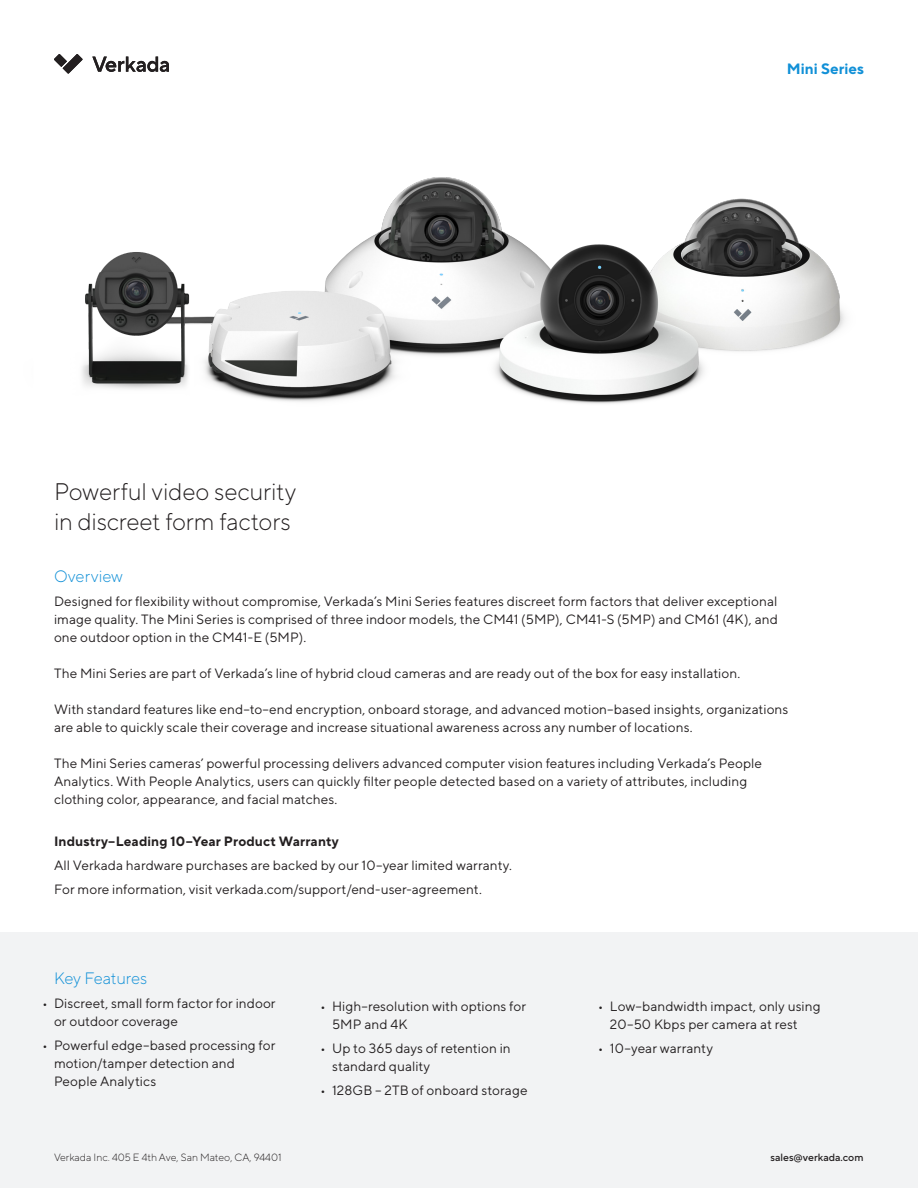
<style>
.page{position:relative;width:918px;height:1188px;background:#fff}
.page>*{position:absolute;margin:0;border:0;box-sizing:border-box;transform-origin:0 0}
.Main_Title{font:300 24px "TT Norms Pro";letter-spacing:-.01em;color:#231f20}
.Paragraph_Style_1{font:300 16.5px "TT Norms Pro";letter-spacing:-.005em;color:#1190d7}
.t1{font:700 15px "TT Norms Pro";letter-spacing:.005em;color:#1190d7}
.Paragraph_Style_2{font:13.5px/18px "TT Norms Pro";letter-spacing:.01em;color:#231f20}
.Paragraph_Style_4{font:700 13.5px "TT Norms Pro";letter-spacing:.01em;color:#231f20}
.t2{font:300 10.5px "TT Norms Pro";color:#231f20}
.t3{font:500 10.5px "TT Norms Pro";color:#231f20}
</style>
<div class="page">
<div style="left:0;top:932px;width:918px;height:256px;background:#f2f3f4"></div>
<img style="left:54px;top:54px;width:791px;height:350px">
<p class="Main_Title" style="left:54px;top:475px;width:244px">Powerful video security</p>
<p class="Main_Title" style="left:54px;top:505px;width:238px">in discreet form factors</p>
<p class="t1" style="left:787px;top:57px;width:79px">Mini Series</p>
<p class="Paragraph_Style_1" style="left:54px;top:564px;width:71px">Overview</p>
<p class="Paragraph_Style_2" style="left:54px;top:591px;width:725px;text-align:justify">Designed for flexibility without compromise, Verkada’s Mini Series features discreet form factors that deliver exceptional image quality. The Mini Series is comprised of three indoor models, the CM41 (5MP), CM41-S (5MP) and CM61 (4K), and one outdoor option in the CM41-E (5MP).</p>
<p class="Paragraph_Style_2" style="left:54px;top:663px;width:688px">The Mini Series are part of Verkada’s line of hybrid cloud cameras and are ready out of the box for easy installation.</p>
<p class="Paragraph_Style_2" style="left:54px;top:699px;width:736px">With standard features like end–to–end encryption, onboard storage, and advanced motion–based insights, organizations are able to quickly scale their coverage and increase situational awareness across any number of locations.</p>
<p class="Paragraph_Style_2" style="left:54px;top:753px;width:710px">The Mini Series cameras’ powerful processing delivers advanced computer vision features including Verkada’s People<br>Analytics. With People Analytics, users can quickly filter people detected based on a variety of attributes, including clothing color, appearance, and facial matches.</p>
<p class="Paragraph_Style_4" style="left:54px;top:831px;width:286px">Industry–Leading 10–Year Product Warranty</p>
<p class="Paragraph_Style_2" style="left:54px;top:855px;width:459px">All Verkada hardware purchases are backed by our 10–year limited warranty.</p>
<p class="Paragraph_Style_2" style="left:54px;top:879px;width:429px">For more information, visit verkada.com/support/end-user-agreement.</p>
<p class="Paragraph_Style_1" style="left:54px;top:966px;width:95px">Key Features</p>
<p class="Paragraph_Style_2" style="left:54px;top:993px;width:223px;text-indent:-12px">• Discreet, small form factor for indoor or outdoor coverage</p>
<p class="Paragraph_Style_2" style="left:54px;top:1035px;width:223px;text-indent:-12px">• Powerful edge–based processing for motion/tamper detection and<br>People Analytics</p>
<p class="Paragraph_Style_2" style="left:332px;top:996px;width:196px;text-indent:-12px">• High–resolution with options for<br>5MP and 4K</p>
<p class="Paragraph_Style_2" style="left:332px;top:1038px;width:180px;text-indent:-12px">• Up to 365 days of retention in standard quality</p>
<p class="Paragraph_Style_2" style="left:320px;top:1080px;width:209px">• 128GB – 2TB of onboard storage</p>
<p class="Paragraph_Style_2" style="left:610px;top:996px;width:212px;text-indent:-12px">• Low–bandwidth impact, only using<br>20–50 Kbps per camera at rest</p>
<p class="Paragraph_Style_2" style="left:598px;top:1038px;width:117px">• 10–year warranty</p>
<p class="t2" style="left:54px;top:1150px;width:229px">Verkada Inc. 405 E 4th Ave, San Mateo, CA, 94401</p>
<p class="t3" style="left:770px;top:1150px;width:95px">sales@verkada.com</p>
</div>
